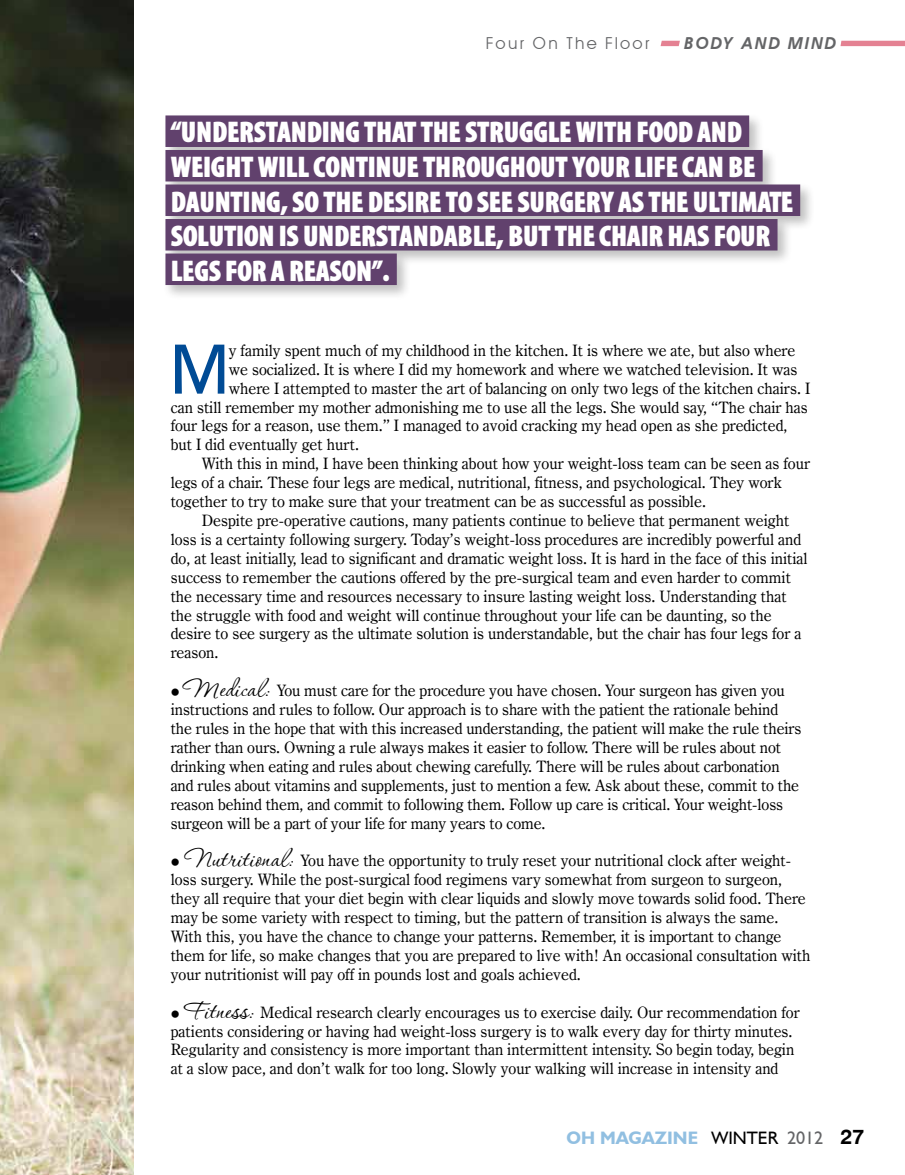
<style>
.page{position:relative;width:905px;height:1175px;background:#fff}
.page>*{position:absolute;margin:0;border:0;box-sizing:border-box;transform-origin:0 0}
.t1{font:500 68.85px "Avant Garde IT Cby BT";color:#004b95}
.t2{font:900 condensed 30px/34.5px "Santana";letter-spacing:-.01em;color:#fff}
.t3{font:700 18px "Humanist 521 BT";color:#91bfe1}
.t4{font:16.5px "Avant Garde";letter-spacing:.1em;color:#646567}
.t5{font:italic 600 16.5px "Avant Garde";letter-spacing:.1em;color:#646567}
.t6{font:15.75px/18.9px "Century Oldstyle BT";color:#000}
.s1{font-family:"Corinthia";font-size:16.5px}
.s2{font-family:"Corinthia";font-size:31.5px}
.s3{font-weight:400;color:#000}
.s4{font-weight:400;color:#646567}
.s5{font-family:"Swiss 721 BT";font-size:21px;color:#000}
</style>
<div class="page">
<img style="left:0;top:0;width:134px;height:1174px">
<div style="left:162px;top:112px;width:653px;height:188px;background:#000;opacity:.25"></div>
<div style="left:165px;top:115px;width:584px;height:32px;background:#61416d"></div>
<div style="left:165px;top:150px;width:597px;height:31px;background:#61416d"></div>
<div style="left:165px;top:184px;width:635px;height:32px;background:#61416d"></div>
<div style="left:165px;top:219px;width:612px;height:31px;background:#61416d"></div>
<div style="left:165px;top:253px;width:232px;height:32px;background:#61416d"></div>
<svg style="left:840px;top:41px;width:64px;height:5px"></svg>
<svg style="left:660px;top:41px;width:20px;height:5px"></svg>
<p class="t4" style="left:486px;top:33px;width:165px">Four On The Floor</p>
<p class="t5" style="left:684px;top:33px;width:154px">BODY AND MIND</p>
<h2 class="t2" style="left:171px;top:117px;width:624px">“UNDERSTANDING THAT THE STRUGGLE WITH FOOD AND WEIGHT WILL CONTINUE THROUGHOUT YOUR LIFE CAN BE DAUNTING, SO THE DESIRE TO SEE SURGERY AS THE ULTIMATE SOLUTION IS UNDERSTANDABLE, BUT THE CHAIR HAS FOUR LEGS FOR A REASON”.</h2>
<h1 class="t1" style="left:171px;top:327px;width:60px">M</h1>
<p class="t6" style="left:229px;top:341px;width:568px">y family spent much of my childhood in the kitchen. It is where we ate, but also where</p>
<p class="t6" style="left:229px;top:359px;width:570px">we socialized. It is where I did my homework and where we watched television. It was</p>
<p class="t6" style="left:229px;top:378px;width:583px">where I attempted to master the art of balancing on only two legs of the kitchen chairs. I</p>
<p class="t6" style="left:171px;top:397px;width:638px">can still remember my mother admonishing me to use all the legs. She would say, “The chair has</p>
<p class="t6" style="left:171px;top:416px;width:618px">four legs for a reason, use them.” I managed to avoid cracking my head open as she predicted,</p>
<p class="t6" style="left:171px;top:435px;width:190px">but I did eventually get hurt.</p>
<p class="t6" style="left:202px;top:454px;width:610px">With this in mind, I have been thinking about how your weight-loss team can be seen as four</p>
<p class="t6" style="left:171px;top:473px;width:613px">legs of a chair. These four legs are medical, nutritional, fitness, and psychological. They work</p>
<p class="t6" style="left:171px;top:492px;width:536px">together to try to make sure that your treatment can be as successful as possible.</p>
<p class="t6" style="left:202px;top:511px;width:589px">Despite pre-operative cautions, many patients continue to believe that permanent weight</p>
<p class="t6" style="left:171px;top:530px;width:632px">loss is a certainty following surgery. Today’s weight-loss procedures are incredibly powerful and</p>
<p class="t6" style="left:171px;top:548px;width:638px">do, at least initially, lead to significant and dramatic weight loss. It is hard in the face of this initial</p>
<p class="t6" style="left:171px;top:567px;width:621px">success to remember the cautions offered by the pre-surgical team and even harder to commit</p>
<p class="t6" style="left:171px;top:586px;width:617px">the necessary time and resources necessary to insure lasting weight loss. Understanding that</p>
<p class="t6" style="left:171px;top:605px;width:602px">the struggle with food and weight will continue throughout your life can be daunting, so the</p>
<p class="t6" style="left:171px;top:624px;width:632px">desire to see surgery as the ultimate solution is understandable, but the chair has four legs for a</p>
<p class="t6" style="left:171px;top:643px;width:49px">reason.</p>
<p class="t6" style="left:171px;top:681px;width:632px"><span class="s1">•</span> <span class="s2">Medical:</span> You must care for the procedure you have chosen. Your surgeon has given you instructions and rules to follow. Our approach is to share with the patient the rationale behind the rules in the hope that with this increased understanding, the patient will make the rule theirs rather than ours. Owning a rule always makes it easier to follow. There will be rules about not drinking when eating and rules about chewing carefully. There will be rules about carbonation and rules about vitamins and supplements, just to mention a few. Ask about these, commit to the reason behind them, and commit to following them. Follow up care is critical. Your weight-loss surgeon will be a part of your life for many years to come.</p>
<p class="t6" style="left:171px;top:851px;width:641px"><span class="s1">•</span> <span class="s2">Nutritional:</span> You have the opportunity to truly reset your nutritional clock after weight&shy;loss surgery. While the post-surgical food regimens vary somewhat from surgeon to surgeon, they all require that your diet begin with clear liquids and slowly move towards solid food. There may be some variety with respect to timing, but the pattern of transition is always the same.<br>With this, you have the chance to change your patterns. Remember, it is important to change them for life, so make changes that you are prepared to live with! An occasional consultation with your nutritionist will pay off in pounds lost and goals achieved.</p>
<p class="t6" style="left:171px;top:1002px;width:630px"><span class="s1">•</span> <span class="s2">Fitness:</span> Medical research clearly encourages us to exercise daily. Our recommendation for patients considering or having had weight-loss surgery is to walk every day for thirty minutes.<br>Regularity and consistency is more important than intermittent intensity. So begin today, begin at a slow pace, and don’t walk for too long. Slowly your walking will increase in intensity and</p>
<p class="t3" style="left:566px;top:1126px;width:299px">OH MAGAZINE <span class="s3">WINTER</span> <span class="s4">2012</span> <span class="s5">27</span></p>
</div>
